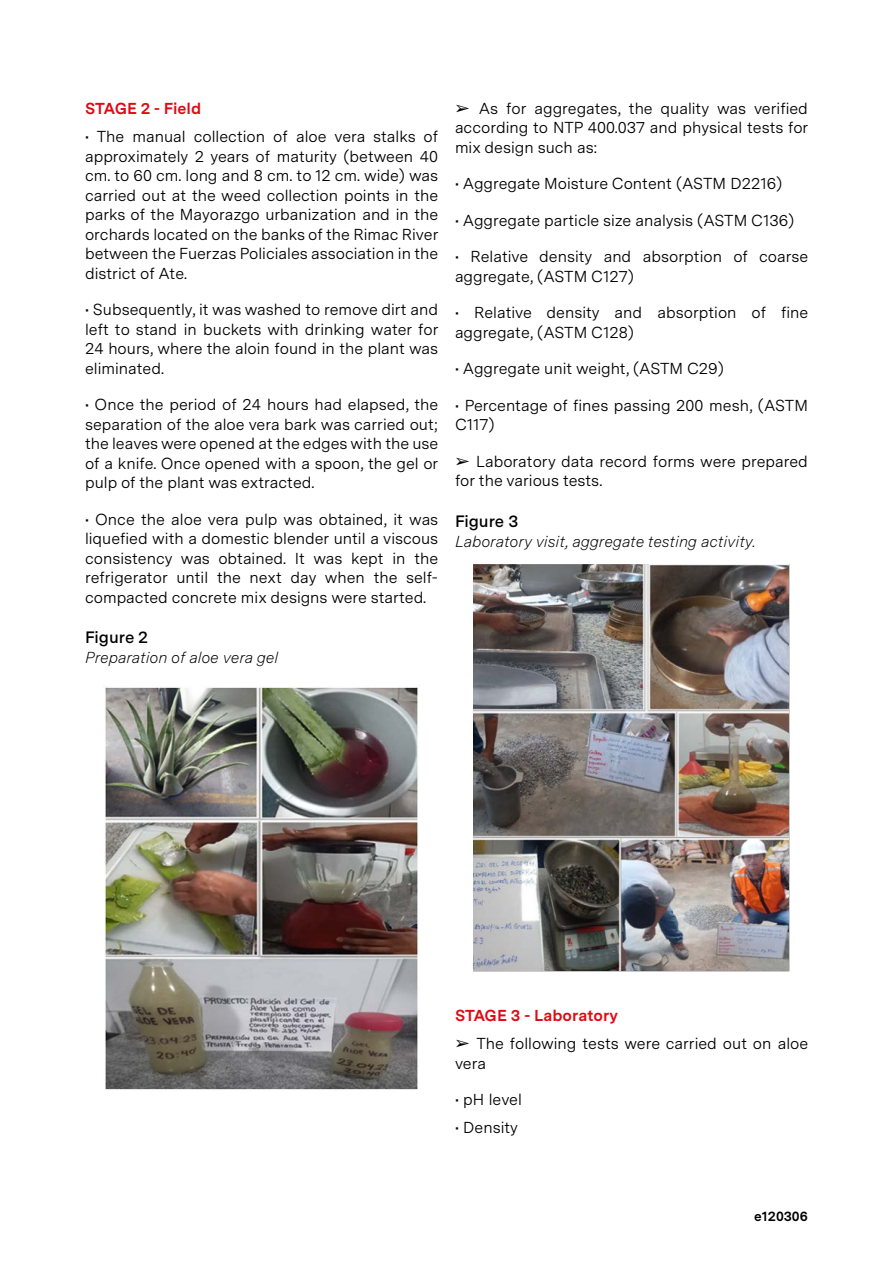
<style>
.page{position:relative;width:893px;height:1263px;background:#fff}
.page>*{position:absolute;margin:0;border:0;box-sizing:border-box;transform-origin:0 0}
.t1{font:600 16.5px "Messina Sans";color:#000}
.t2{font:15.9px/19.5px "Messina Sans";color:#000;text-align:justify}
.t3{font:italic 300 15.9px "Messina Sans";color:#000}
.t4{font:700 15.9px "Messina Sans";color:#e00914}
.t5{font:700 13.5px "Messina Sans";color:#000}
</style>
<div class="page">
<img style="left:103px;top:685px;width:317px;height:405px">
<img style="left:473px;top:564px;width:316px;height:407px">
<p class="t4" style="left:85px;top:97px;width:118px">STAGE 2 - Field</p>
<p class="t2" style="left:85px;top:126px;width:355px">• The manual collection of aloe vera stalks of approximately 2 years of maturity (between 40 cm. to 60 cm. long and 8 cm. to 12 cm. wide) was carried out at the weed collection points in the parks of the Mayorazgo urbanization and in the orchards located on the banks of the Rimac River between the Fuerzas Policiales association in the district of Ate.</p>
<p class="t2" style="left:85px;top:299px;width:355px">• Subsequently, it was washed to remove dirt and left to stand in buckets with drinking water for 24 hours, where the aloin found in the plant was eliminated.</p>
<p class="t2" style="left:85px;top:394px;width:355px">• Once the period of 24 hours had elapsed, the separation of the aloe vera bark was carried out; the leaves were opened at the edges with the use of a knife. Once opened with a spoon, the gel or pulp of the plant was extracted.</p>
<p class="t2" style="left:85px;top:509px;width:355px">• Once the aloe vera pulp was obtained, it was liquefied with a domestic blender until a viscous consistency was obtained. It was kept in the refrigerator until the next day when the self&shy;compacted concrete mix designs were started.</p>
<p class="t1" style="left:85px;top:625px;width:65px">Figure 2</p>
<p class="t3" style="left:85px;top:646px;width:194px">Preparation of aloe vera gel</p>
<p class="t2" style="left:455px;top:98px;width:355px">➢ As for aggregates, the quality was verified according to NTP 400.037 and physical tests for mix design such as:</p>
<p class="t2" style="left:455px;top:173px;width:329px">• Aggregate Moisture Content (ASTM D2216)</p>
<p class="t2" style="left:455px;top:210px;width:341px">• Aggregate particle size analysis (ASTM C136)</p>
<p class="t2" style="left:455px;top:246px;width:355px">• Relative density and absorption of coarse aggregate, (ASTM C127)</p>
<p class="t2" style="left:455px;top:302px;width:355px">• Relative density and absorption of fine aggregate, (ASTM C128)</p>
<p class="t2" style="left:455px;top:358px;width:270px">• Aggregate unit weight, (ASTM C29)</p>
<p class="t2" style="left:455px;top:395px;width:354px">• Percentage of fines passing 200 mesh, (ASTM<br>C117)</p>
<p class="t2" style="left:455px;top:451px;width:354px">➢ Laboratory data record forms were prepared for the various tests.</p>
<p class="t1" style="left:455px;top:509px;width:65px">Figure 3</p>
<p class="t3" style="left:455px;top:529px;width:302px">Laboratory visit, aggregate testing activity.</p>
<p class="t4" style="left:455px;top:1004px;width:165px">STAGE 3 - Laboratory</p>
<p class="t2" style="left:455px;top:1033px;width:355px">➢ The following tests were carried out on aloe vera</p>
<p class="t2" style="left:455px;top:1089px;width:68px">• pH level</p>
<p class="t2" style="left:455px;top:1117px;width:65px">• Density</p>
<p class="t5" style="left:754px;top:1206px;width:55px">e120306</p>
</div>
